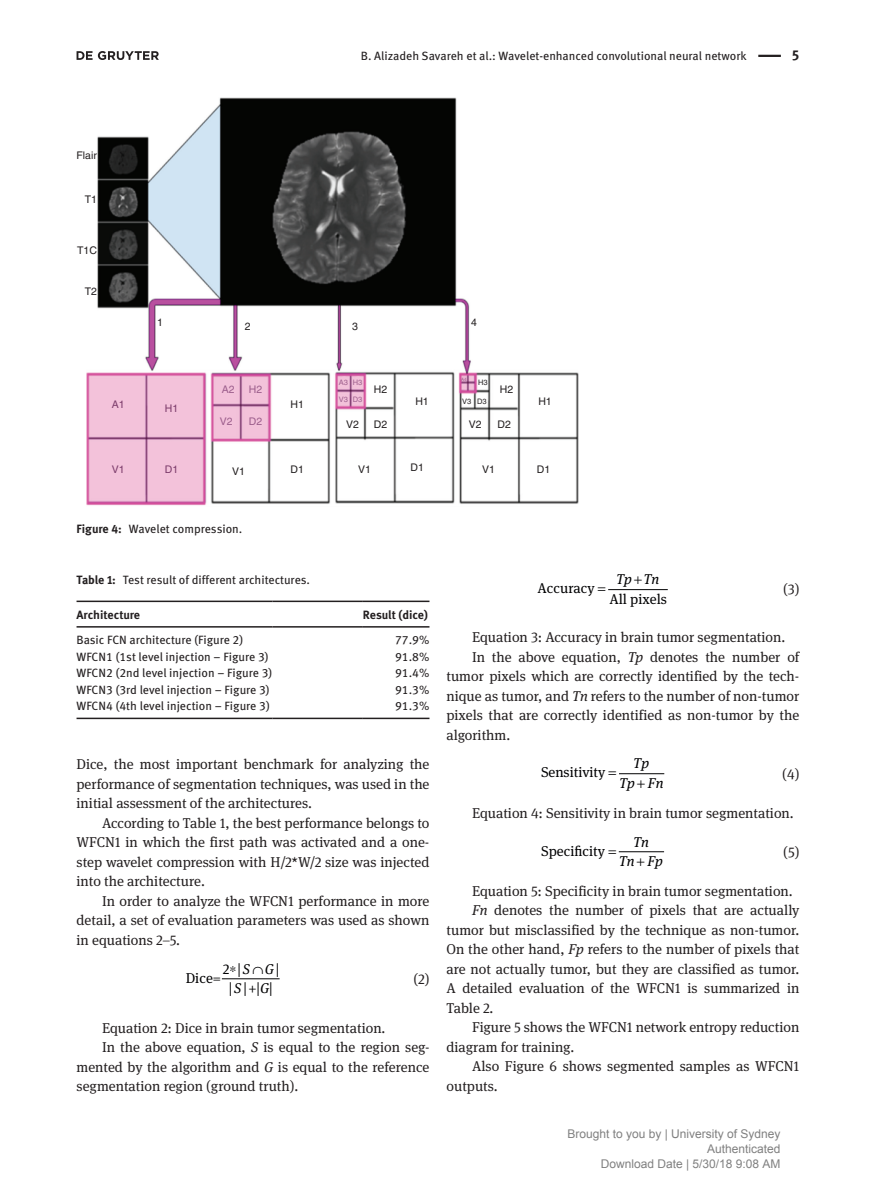
<style>
.page{position:relative;width:893px;height:1191px;background:#fff}
.page>*{position:absolute;margin:0;border:0;box-sizing:border-box;transform-origin:0 0}
.t1{font:14.25px/19.5px "DG Meta Serif Science";color:#231f20;text-align:justify}
.t2{font:14.25px "DG Meta Serif Science";color:#000002}
.t3{font:italic 14.25px/19.8px "DG Meta Serif Science";letter-spacing:-.005em;color:#000002;text-align:center}
.t4{font:700 14.25px "DG Meta Science";color:#231f20}
.t5{font:12px "DG Meta Science";color:#231f20}
.t6{font:12px/15px "Arial";color:#808080;text-align:right}
.t7{font:700 12px "DG Meta Science";letter-spacing:-.005em;color:#231f20}
.t8{font:10.5px "Helvetica";color:#231f20}
.t9{font:10.5px "Helvetica";color:#7c3c6b}
.t10{font:10.5px "Helvetica";color:#9c5e8c}
.t11{font:7.5px "Helvetica";color:#9c5e8c}
.t12{font:7.5px "Helvetica";color:#231f20}
.t13{font:4.5px "Helvetica";color:#9c5e8c}
.s1{font-weight:700}
.s2{font-style:italic}
</style>
<div class="page">
<hr style="left:758px;top:55px;width:23px;height:2px;background:#231f20">
<hr style="left:222px;top:978px;width:57px;height:1px;background:#000002">
<hr style="left:609px;top:589px;width:58px;height:1px;background:#000002">
<hr style="left:619px;top:773px;width:45px;height:1px;background:#000002">
<hr style="left:619px;top:851px;width:45px;height:1px;background:#000002">
<img style="left:86px;top:98px;width:492px;height:408px">
<hr style="left:77px;top:717px;width:196px;height:2px;background:#231f20">
<hr style="left:273px;top:717px;width:90px;height:2px;background:#231f20">
<hr style="left:363px;top:717px;width:66px;height:2px;background:#231f20">
<hr style="left:77px;top:600px;width:196px;height:2px;background:#231f20">
<hr style="left:273px;top:600px;width:90px;height:2px;background:#231f20">
<hr style="left:77px;top:626px;width:196px;height:1px;background:#231f20">
<hr style="left:273px;top:626px;width:90px;height:1px;background:#231f20">
<hr style="left:363px;top:600px;width:66px;height:2px;background:#231f20">
<hr style="left:363px;top:626px;width:66px;height:1px;background:#231f20">
<svg style="left:77px;top:51px;width:82px;height:9px"></svg>
<p class="t8" style="left:77px;top:149px;width:22px">Flair</p>
<p class="t8" style="left:85px;top:193px;width:14px">T1</p>
<p class="t8" style="left:77px;top:244px;width:21px">T1C</p>
<p class="t8" style="left:85px;top:285px;width:14px">T2</p>
<p class="t8" style="left:157px;top:316px;width:7px">1</p>
<p class="t8" style="left:245px;top:320px;width:7px">2</p>
<p class="t10" style="left:222px;top:383px;width:14px">A2</p>
<p class="t10" style="left:249px;top:383px;width:15px">H2</p>
<p class="t9" style="left:112px;top:398px;width:14px">A1</p>
<p class="t9" style="left:165px;top:402px;width:15px">H1</p>
<p class="t8" style="left:290px;top:398px;width:15px">H1</p>
<p class="t10" style="left:220px;top:415px;width:14px">V2</p>
<p class="t10" style="left:249px;top:415px;width:15px">D2</p>
<p class="t9" style="left:112px;top:464px;width:14px">V1</p>
<p class="t9" style="left:165px;top:464px;width:15px">D1</p>
<p class="t8" style="left:290px;top:464px;width:15px">D1</p>
<p class="t8" style="left:232px;top:465px;width:14px">V1</p>
<p class="t5" style="left:361px;top:47px;width:388px">B. Alizadeh Savareh et al.: Wavelet-enhanced convolutional neural network</p>
<p class="t4" style="left:792px;top:44px;width:9px">5</p>
<p class="t8" style="left:352px;top:320px;width:7px">3</p>
<p class="t8" style="left:471px;top:316px;width:7px">4</p>
<p class="t11" style="left:339px;top:377px;width:11px">A3</p>
<p class="t11" style="left:339px;top:395px;width:25px">V3 D3</p>
<p class="t11" style="left:353px;top:377px;width:11px">H3</p>
<p class="t8" style="left:374px;top:383px;width:15px">H2</p>
<p class="t8" style="left:415px;top:395px;width:15px">H1</p>
<p class="t8" style="left:346px;top:418px;width:14px">V2</p>
<p class="t8" style="left:374px;top:418px;width:15px">D2</p>
<p class="t8" style="left:358px;top:464px;width:14px">V1</p>
<p class="t8" style="left:410px;top:461px;width:15px">D1</p>
<p class="t13" style="left:461px;top:376px;width:7px">A4</p>
<p class="t12" style="left:478px;top:377px;width:11px">H3</p>
<p class="t8" style="left:500px;top:383px;width:15px">H2</p>
<p class="t12" style="left:462px;top:396px;width:26px">V3 D3</p>
<p class="t8" style="left:469px;top:418px;width:14px">V2</p>
<p class="t8" style="left:497px;top:418px;width:15px">D2</p>
<p class="t8" style="left:538px;top:395px;width:15px">H1</p>
<p class="t8" style="left:482px;top:464px;width:14px">V1</p>
<p class="t8" style="left:537px;top:464px;width:15px">D1</p>
<p class="t5" style="left:77px;top:519px;width:167px"><span class="s1">Figure 4:</span> Wavelet compression.</p>
<p class="t5" style="left:77px;top:570px;width:235px"><span class="s1">Table 1:</span> Test result of different architectures.</p>
<p class="t7" style="left:77px;top:605px;width:65px">Architecture</p>
<p class="t7" style="left:363px;top:605px;width:67px">Result (dice)</p>
<p class="t5" style="left:77px;top:630px;width:168px">Basic FCN architecture (Figure 2)</p>
<p class="t5" style="left:395px;top:630px;width:36px">77.9%</p>
<p class="t5" style="left:77px;top:647px;width:193px">WFCN1 (1st level injection – Figure 3)</p>
<p class="t5" style="left:395px;top:647px;width:36px">91.8%</p>
<p class="t5" style="left:77px;top:663px;width:197px">WFCN2 (2nd level injection – Figure 3)</p>
<p class="t5" style="left:395px;top:663px;width:36px">91.4%</p>
<p class="t5" style="left:77px;top:680px;width:195px">WFCN3 (3rd level injection – Figure 3)</p>
<p class="t5" style="left:395px;top:680px;width:36px">91.3%</p>
<p class="t5" style="left:77px;top:696px;width:195px">WFCN4 (4th level injection – Figure 3)</p>
<p class="t5" style="left:395px;top:696px;width:36px">91.3%</p>
<p class="t1" style="left:77px;top:754px;width:354px">Dice, the most important benchmark for analyzing the performance of segmentation techniques, was used in the initial assessment of the architectures.</p>
<p class="t1" style="left:77px;top:812px;width:354px;text-indent:26px">According to Table 1, the best performance belongs to WFCN1 in which the first path was activated and a one&shy;step wavelet compression with H/2*W/2 size was injected into the architecture.</p>
<p class="t1" style="left:77px;top:890px;width:354px;text-indent:26px">In order to analyze the WFCN1 performance in more detail, a set of evaluation parameters was used as shown in equations 2–5.</p>
<p class="t2" style="left:223px;top:957px;width:58px">2 |<span class="s2">S G</span>|</p>
<p class="t2" style="left:186px;top:966px;width:37px">Dice=</p>
<p class="t1" style="left:413px;top:968px;width:18px">(2)</p>
<p class="t2" style="left:229px;top:977px;width:45px">| |+| |</p>
<p class="t3" style="left:234px;top:978px;width:9px">S</p>
<p class="t3" style="left:260px;top:978px;width:11px">G</p>
<p class="t1" style="left:102px;top:1017px;width:285px">Equation 2: Dice in brain tumor segmentation.</p>
<p class="t1" style="left:102px;top:1037px;width:329px">In the above equation, <span class="s2">S</span> is equal to the region seg-</p>
<p class="t1" style="left:77px;top:1056px;width:354px">mented by the algorithm and <span class="s2">G</span> is equal to the reference</p>
<p class="t1" style="left:77px;top:1076px;width:223px">segmentation region (ground truth).</p>
<p class="t3" style="left:616px;top:569px;width:44px">Tp Tn</p>
<p class="t1" style="left:783px;top:579px;width:18px">(3)</p>
<p class="t1" style="left:472px;top:627px;width:315px">Equation 3: Accuracy in brain tumor segmentation.</p>
<p class="t1" style="left:472px;top:647px;width:329px">In the above equation, <span class="s2">Tp</span> denotes the number of</p>
<p class="t1" style="left:446px;top:666px;width:354px">tumor pixels which are correctly identified by the tech-</p>
<p class="t1" style="left:446px;top:686px;width:354px">nique as tumor, and <span class="s2">Tn</span> refers to the number of non-tumor</p>
<p class="t1" style="left:446px;top:705px;width:354px">pixels that are correctly identified as non-tumor by the</p>
<p class="t1" style="left:446px;top:725px;width:65px">algorithm.</p>
<p class="t2" style="left:541px;top:761px;width:66px">Sensitivity</p>
<p class="t3" style="left:619px;top:753px;width:46px">Tp<br>Tp Fn</p>
<p class="t1" style="left:782px;top:764px;width:19px">(4)</p>
<p class="t1" style="left:472px;top:803px;width:323px">Equation 4: Sensitivity in brain tumor segmentation.</p>
<p class="t2" style="left:541px;top:839px;width:65px">Specificity</p>
<p class="t3" style="left:619px;top:831px;width:46px">Tn<br>Tn Fp</p>
<p class="t1" style="left:783px;top:842px;width:18px">(5)</p>
<p class="t1" style="left:472px;top:881px;width:322px">Equation 5: Specificity in brain tumor segmentation.</p>
<p class="t1" style="left:472px;top:900px;width:329px"><span class="s2">Fn</span> denotes the number of pixels that are actually</p>
<p class="t1" style="left:446px;top:920px;width:354px">tumor but misclassified by the technique as non-tumor.</p>
<p class="t1" style="left:446px;top:939px;width:354px">On the other hand, <span class="s2">Fp</span> refers to the number of pixels that</p>
<p class="t1" style="left:446px;top:959px;width:354px">are not actually tumor, but they are classified as tumor.</p>
<p class="t1" style="left:446px;top:978px;width:354px">A detailed evaluation of the WFCN1 is summarized in</p>
<p class="t1" style="left:446px;top:998px;width:48px">Table 2.</p>
<p class="t1" style="left:472px;top:1017px;width:329px">Figure 5 shows the WFCN1 network entropy reduction</p>
<p class="t1" style="left:446px;top:1037px;width:129px">diagram for training.</p>
<p class="t1" style="left:472px;top:1056px;width:329px">Also Figure 6 shows segmented samples as WFCN1</p>
<p class="t1" style="left:446px;top:1076px;width:53px">outputs.</p>
<p class="t2" style="left:537px;top:577px;width:59px">Accuracy</p>
<p class="t2" style="left:609px;top:588px;width:59px">All pixels</p>
<p class="t6" style="left:567px;top:1127px;width:215px">Brought to you by | University of Sydney<br>Authenticated<br>Download Date | 5/30/18 9:08 AM</p>
</div>
